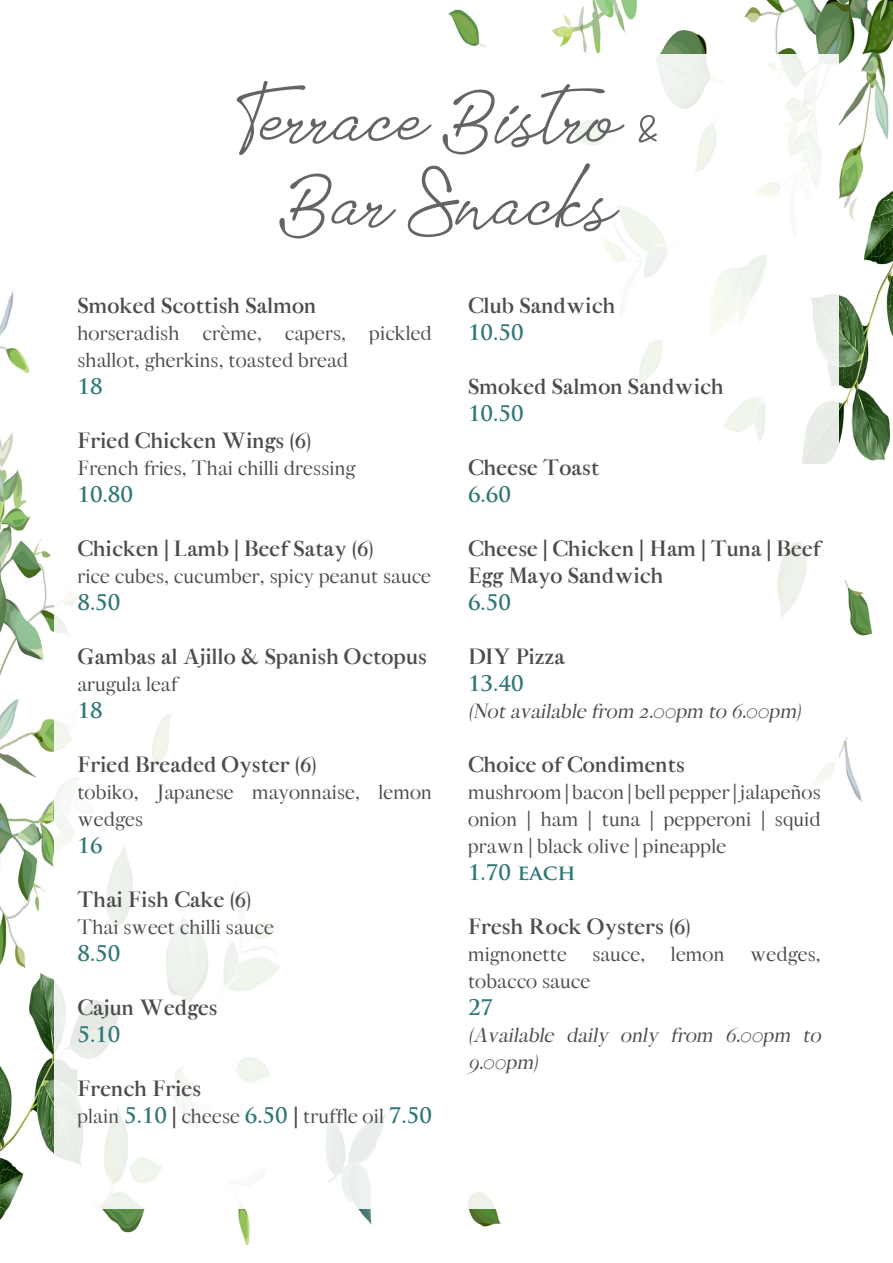
<style>
.page{position:relative;width:893px;height:1263px;background:#fff}
.page>*{position:absolute;margin:0;border:0;box-sizing:border-box;transform-origin:0 0}
.t1{font:700 21px/27px "Adallyn";color:#4a4b4b}
.t2{font:700 21px "Trajan Pro";color:#2f7777}
.t3{font:19.5px/27px "Adallyn";color:#4a4b4b}
.t4{font:italic 19.5px/27px "Adallyn";color:#4a4b4b}
.s1{font-family:"Trajan Pro";font-weight:700;font-size:21px;color:#2f7777}
.s2{font-weight:700;font-size:21px}
</style>
<div class="page">
<img style="left:0;top:0;width:893px;height:1246px">
<div style="left:54px;top:54px;width:785px;height:1155px;background:#fff"></div>
<svg style="left:279px;top:163px;width:341px;height:76px"></svg>
<svg style="left:237px;top:81px;width:420px;height:74px"></svg>
<p class="t1" style="left:77px;top:291px;width:241px">Smoked Scottish Salmon</p>
<p class="t3" style="left:77px;top:319px;width:356px">horseradish crème, capers, pickled shallot, gherkins, toasted bread</p>
<p class="t2" style="left:77px;top:373px;width:27px">18</p>
<p class="t1" style="left:77px;top:426px;width:234px">Fried Chicken Wings (6)</p>
<p class="t3" style="left:77px;top:454px;width:280px">French fries, Thai chilli dressing</p>
<p class="t2" style="left:77px;top:481px;width:57px">10.80</p>
<p class="t1" style="left:77px;top:534px;width:297px">Chicken | Lamb | Beef Satay (6)</p>
<p class="t3" style="left:77px;top:562px;width:355px">rice cubes, cucumber, spicy peanut sauce</p>
<p class="t2" style="left:77px;top:589px;width:45px">8.50</p>
<p class="t1" style="left:77px;top:642px;width:351px">Gambas al Ajillo &amp; Spanish Octopus</p>
<p class="t3" style="left:77px;top:670px;width:102px">arugula leaf</p>
<p class="t2" style="left:77px;top:697px;width:27px">18</p>
<p class="t1" style="left:77px;top:750px;width:240px">Fried Breaded Oyster (6)</p>
<p class="t3" style="left:77px;top:778px;width:356px">tobiko, Japanese mayonnaise, lemon wedges</p>
<p class="t2" style="left:77px;top:832px;width:27px">16</p>
<p class="t1" style="left:77px;top:885px;width:175px">Thai Fish Cake (6)</p>
<p class="t3" style="left:77px;top:913px;width:198px">Thai sweet chilli sauce</p>
<p class="t2" style="left:77px;top:940px;width:45px">8.50</p>
<p class="t1" style="left:77px;top:993px;width:142px">Cajun Wedges</p>
<p class="t2" style="left:77px;top:1021px;width:45px">5.10</p>
<p class="t1" style="left:77px;top:1074px;width:125px">French Fries</p>
<p class="t3" style="left:77px;top:1102px;width:356px">plain <span class="s1">5.10</span> <span class="s2">|</span> cheese <span class="s1">6.50</span> <span class="s2">|</span> truffle oil <span class="s1">7.50</span></p>
<p class="t1" style="left:468px;top:291px;width:149px">Club Sandwich</p>
<p class="t2" style="left:468px;top:319px;width:57px">10.50</p>
<p class="t1" style="left:468px;top:372px;width:257px">Smoked Salmon Sandwich</p>
<p class="t2" style="left:468px;top:400px;width:57px">10.50</p>
<p class="t1" style="left:468px;top:453px;width:133px">Cheese Toast</p>
<p class="t2" style="left:468px;top:481px;width:45px">6.60</p>
<p class="t1" style="left:468px;top:534px;width:354px">Cheese | Chicken | Ham | Tuna | Beef<br>Egg Mayo Sandwich</p>
<p class="t2" style="left:468px;top:589px;width:45px">6.50</p>
<p class="t1" style="left:468px;top:642px;width:98px">DIY Pizza</p>
<p class="t2" style="left:468px;top:670px;width:57px">13.40</p>
<p class="t4" style="left:468px;top:697px;width:338px">(Notavailable from 2.00pm to 6.00pm)</p>
<p class="t1" style="left:468px;top:750px;width:219px">Choice of Condiments</p>
<p class="t3" style="left:468px;top:778px;width:354px;text-align:justify">mushroom | bacon | bell pepper | jalapeños onion | ham | tuna | pepperoni | squid prawn | black olive | pineapple</p>
<p class="t2" style="left:468px;top:859px;width:109px">1.70 EACH</p>
<p class="t1" style="left:468px;top:912px;width:223px">Fresh Rock Oysters (6)</p>
<p class="t3" style="left:468px;top:940px;width:100px">mignonette</p>
<p class="t3" style="left:592px;top:940px;width:55px">sauce,</p>
<p class="t3" style="left:671px;top:940px;width:55px">lemon</p>
<p class="t3" style="left:750px;top:940px;width:72px">wedges,</p>
<p class="t3" style="left:468px;top:967px;width:124px">tobacco sauce</p>
<p class="t2" style="left:468px;top:994px;width:27px">27</p>
<p class="t4" style="left:468px;top:1021px;width:359px">(Available daily only from 6.00pm to<br>9.00pm)</p>
</div>
